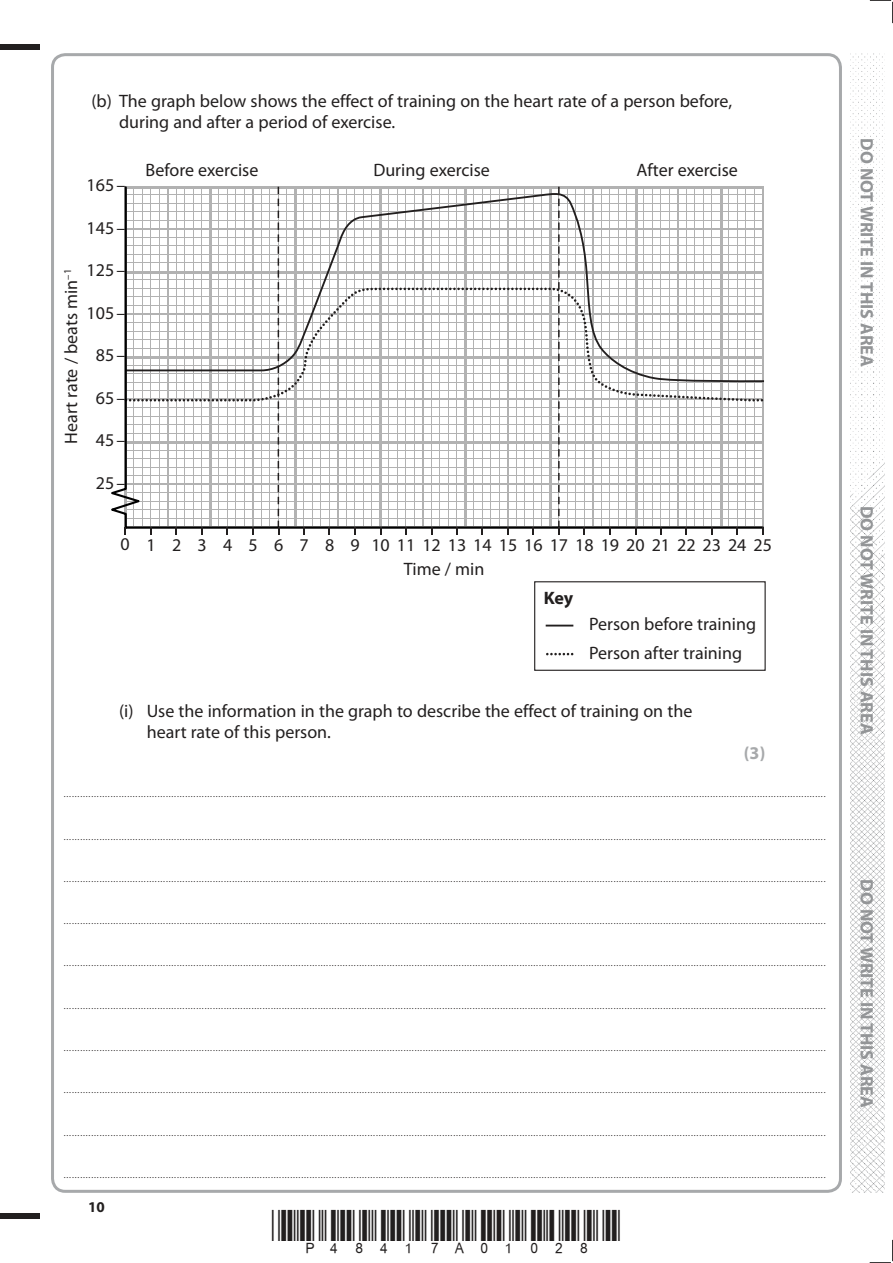
<style>
.page{position:relative;width:893px;height:1263px;background:#fff}
.page>*{position:absolute;margin:0;border:0;box-sizing:border-box;transform-origin:0 0}
.t1{font:18px/21px "Myriad Pro";color:#221f1f}
.t2{font:700 18px "Myriad Pro";color:#939597}
.t3{font:700 18px "Myriad Pro";color:#221f1f}
.t4{font:700 18px "Myriad Pro";color:#a7a9ab}
.t5{font:700 15px "Myriad Pro";color:#221f1f}
.t6{font:9px "Myriad Pro";color:#221f1f}
</style>
<div class="page">
<div style="left:0;top:44px;width:40px;height:5px;background:#221f1f"></div>
<div style="left:0;top:1214px;width:40px;height:5px;background:#221f1f"></div>
<svg style="left:870px;top:0;width:23px;height:23px"></svg>
<svg style="left:870px;top:1240px;width:23px;height:23px"></svg>
<img style="left:850px;top:53px;width:34px;height:1140px">
<svg style="left:111px;top:186px;width:653px;height:344px"></svg>
<svg style="left:558px;top:187px;width:2px;height:348px"></svg>
<svg style="left:507px;top:527px;width:2px;height:8px"></svg>
<svg style="left:278px;top:187px;width:1px;height:348px"></svg>
<svg style="left:252px;top:527px;width:2px;height:8px"></svg>
<svg style="left:226px;top:527px;width:2px;height:8px"></svg>
<div style="left:534px;top:581px;width:232px;height:90px;border:1px solid #221f1f"></div>
<svg style="left:546px;top:625px;width:27px;height:1px"></svg>
<svg style="left:547px;top:653px;width:25px;height:2px"></svg>
<h1 class="t1" style="left:119px;top:92px;width:615px;text-indent:-28px">(b) The graph below shows the effect of training on the heart rate of a person before, during and after a period of exercise.</h1>
<h1 class="t1" style="left:62px;top:444px;width:176px;rotate:-90deg">Heart rate / beats min<sup>–1</sup></h1>
<h1 class="t1" style="left:87px;top:176px;width:40px">165 –</h1>
<h1 class="t1" style="left:87px;top:219px;width:40px">145 –</h1>
<h1 class="t1" style="left:87px;top:261px;width:40px">125 –</h1>
<h1 class="t1" style="left:87px;top:304px;width:40px">105 –</h1>
<h1 class="t1" style="left:96px;top:346px;width:31px">85 –</h1>
<h1 class="t1" style="left:96px;top:389px;width:31px">65 –</h1>
<h1 class="t1" style="left:96px;top:431px;width:31px">45 –</h1>
<h1 class="t1" style="left:96px;top:474px;width:31px">25 –</h1>
<h1 class="t1" style="left:146px;top:161px;width:114px">Before exercise</h1>
<h1 class="t1" style="left:373px;top:161px;width:118px">During exercise</h1>
<h1 class="t1" style="left:636px;top:161px;width:103px">After exercise</h1>
<h1 class="t1" style="left:121px;top:535px;width:11px">0</h1>
<h1 class="t1" style="left:147px;top:535px;width:627px">1 2 3 4 5 6 7 8 9 10 11 12 13 14 15 16 17 18 19 20 21 22 23 24 25</h1>
<h1 class="t1" style="left:404px;top:560px;width:82px">Time / min</h1>
<h1 class="t3" style="left:544px;top:591px;width:31px">Key</h1>
<h1 class="t1" style="left:589px;top:610px;width:169px;line-height:29.5px">Person before training<br>Person after training</h1>
<h1 class="t1" style="left:147px;top:702px;width:547px;text-indent:-28px">(i) Use the information in the graph to describe the effect of training on the heart rate of this person.</h1>
<h1 class="t4" style="left:744px;top:746px;width:23px">(3)</h1>
<p class="t6" style="left:64px;top:791px;width:763px">....................................................................................................................................................................................................................................................................................</p>
<p class="t6" style="left:64px;top:833px;width:763px">....................................................................................................................................................................................................................................................................................</p>
<p class="t6" style="left:64px;top:875px;width:763px">....................................................................................................................................................................................................................................................................................</p>
<p class="t6" style="left:64px;top:918px;width:763px">....................................................................................................................................................................................................................................................................................</p>
<p class="t6" style="left:64px;top:960px;width:763px">....................................................................................................................................................................................................................................................................................</p>
<p class="t6" style="left:64px;top:1002px;width:763px">....................................................................................................................................................................................................................................................................................</p>
<p class="t6" style="left:64px;top:1044px;width:763px">....................................................................................................................................................................................................................................................................................</p>
<p class="t6" style="left:64px;top:1087px;width:763px">....................................................................................................................................................................................................................................................................................</p>
<p class="t6" style="left:64px;top:1129px;width:763px">....................................................................................................................................................................................................................................................................................</p>
<p class="t6" style="left:64px;top:1171px;width:763px">....................................................................................................................................................................................................................................................................................</p>
<h2 class="t5" style="left:88px;top:1201px;width:18px">10</h2>
<h1 class="t2" style="left:877px;top:138px;width:230px;rotate:90deg">DO NOT WRITE IN THIS AREA</h1>
<h1 class="t2" style="left:877px;top:506px;width:230px;rotate:90deg">DO NOT WRITE IN THIS AREA</h1>
<h1 class="t2" style="left:877px;top:879px;width:230px;rotate:90deg">DO NOT WRITE IN THIS AREA</h1>
</div>
